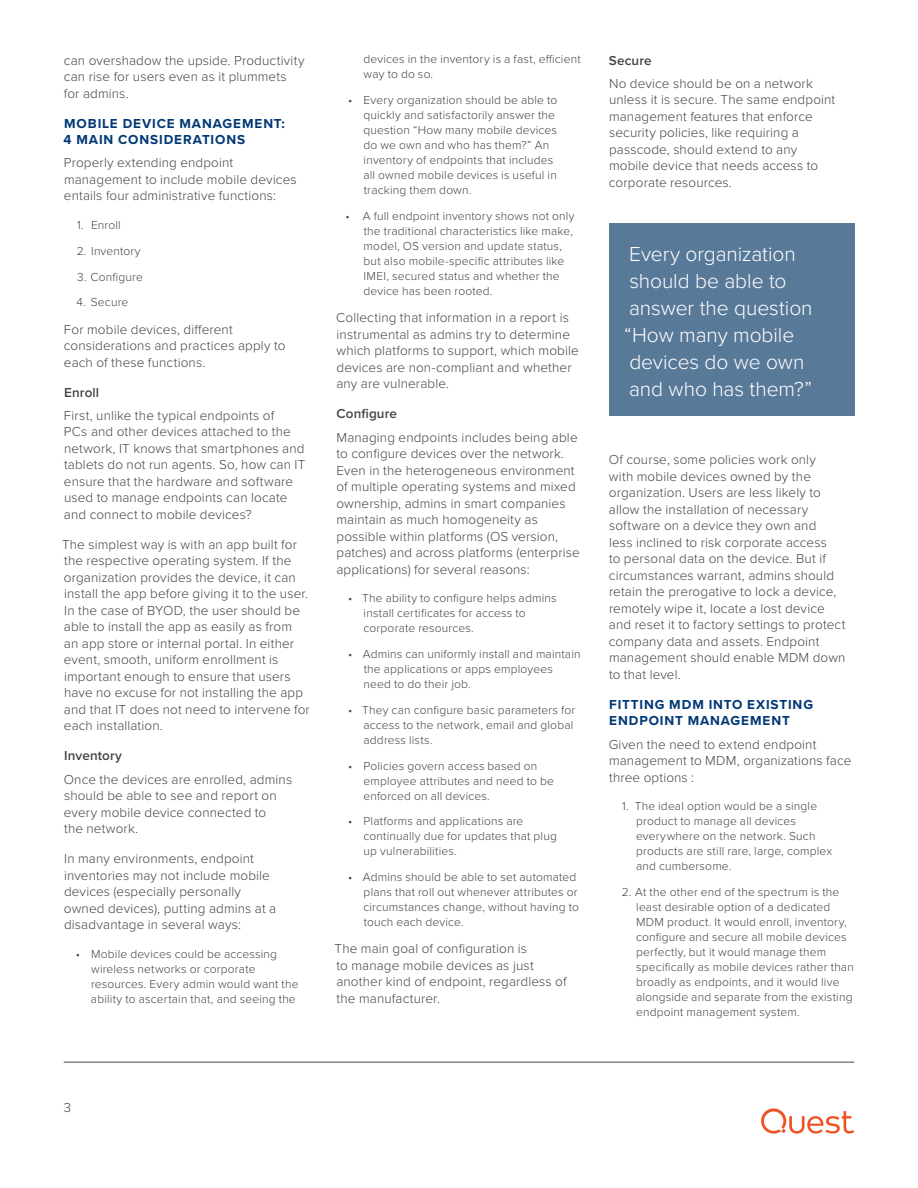
<style>
.page{position:relative;width:918px;height:1188px;background:#fff}
.page>*{position:absolute;margin:0;border:0;box-sizing:border-box;transform-origin:0 0}
.t1{font:300 21px/27px "Proxima Nova";letter-spacing:-.005em;color:#fff}
.t2{font:300 13.5px/16.5px "Proxima Nova";letter-spacing:.01em;color:#444}
.t3{font:700 13.5px/16.5px "Proxima Nova";letter-spacing:.065em;color:#003876}
.t4{font:600 13.5px "Proxima Nova";letter-spacing:.01em;color:#444}
.t5{font:300 12px/15px "Proxima Nova";letter-spacing:.015em;color:#444}
</style>
<div class="page">
<hr style="left:64px;top:1062px;width:790px;height:1px;background:#444">
<svg style="left:761px;top:1108px;width:93px;height:26px"></svg>
<div style="left:609px;top:224px;width:245px;height:192px;background:#597999"></div>
<p class="t2" style="left:64px;top:51px;width:242px">can overshadow the upside. Productivity can rise for users even as it plummets for admins.</p>
<p class="t3" style="left:64px;top:115px;width:223px">MOBILE DEVICE MANAGEMENT:<br>4 MAIN CONSIDERATIONS</p>
<p class="t2" style="left:64px;top:154px;width:234px">Properly extending endpoint management to include mobile devices entails four administrative functions:</p>
<p class="t5" style="left:77px;top:217px;width:45px">1. Enroll</p>
<p class="t5" style="left:77px;top:243px;width:65px">2. Inventory</p>
<p class="t5" style="left:77px;top:268px;width:67px">3. Configure</p>
<p class="t5" style="left:77px;top:294px;width:53px">4. Secure</p>
<p class="t2" style="left:64px;top:320px;width:223px">For mobile devices, different considerations and practices apply to each of these functions.</p>
<p class="t4" style="left:64px;top:382px;width:37px">Enroll</p>
<p class="t2" style="left:64px;top:406px;width:243px">First, unlike the typical endpoints of<br>PCs and other devices attached to the network, IT knows that smartphones and tablets do not run agents. So, how can IT ensure that the hardware and software used to manage endpoints can locate and connect to mobile devices?</p>
<p class="t2" style="left:62px;top:535px;width:249px">The simplest way is with an app built for the respective operating system. If the organization provides the device, it can install the app before giving it to the user.<br>In the case of BYOD, the user should be able to install the app as easily as from<br>an app store or internal portal. In either event, smooth, uniform enrollment is important enough to ensure that users have no excuse for not installing the app and that IT does not need to intervene for each installation.</p>
<p class="t4" style="left:64px;top:746px;width:59px">Inventory</p>
<p class="t2" style="left:64px;top:770px;width:230px">Once the devices are enrolled, admins should be able to see and report on every mobile device connected to<br>the network.</p>
<p class="t2" style="left:64px;top:850px;width:214px">In many environments, endpoint inventories may not include mobile devices (especially personally owned devices), putting admins at a disadvantage in several ways:</p>
<p class="t5" style="left:91px;top:946px;width:209px;text-indent:-15px">• Mobile devices could be accessing wireless networks or corporate resources. Every admin would want the ability to ascertain that, and seeing the</p>
<p class="t5" style="left:364px;top:51px;width:219px">devices in the inventory is a fast, efficient way to do so.</p>
<p class="t5" style="left:363px;top:92px;width:195px;text-indent:-15px">• Every organization should be able to quickly and satisfactorily answer the question “How many mobile devices do we own and who has them?” An inventory of endpoints that includes all owned mobile devices is useful in tracking them down.</p>
<p class="t5" style="left:364px;top:208px;width:212px;text-indent:-18px">• A full endpoint inventory shows not only the traditional characteristics like make, model, OS version and update status, but also mobile-specific attributes like IMEI, secured status and whether the device has been rooted.</p>
<p class="t2" style="left:336px;top:309px;width:244px">Collecting that information in a report is instrumental as admins try to determine which platforms to support, which mobile devices are non-compliant and whether any are vulnerable.</p>
<p class="t4" style="left:336px;top:404px;width:62px">Configure</p>
<p class="t2" style="left:336px;top:428px;width:245px">Managing endpoints includes being able to configure devices over the network.<br>Even in the heterogeneous environment of multiple operating systems and mixed ownership, admins in smart companies maintain as much homogeneity as possible within platforms (OS version, patches) and across platforms (enterprise applications) for several reasons:</p>
<p class="t5" style="left:364px;top:590px;width:195px;text-indent:-15px">• The ability to configure helps admins install certificates for access to corporate resources.</p>
<p class="t5" style="left:364px;top:646px;width:218px;text-indent:-15px">• Admins can uniformly install and maintain the applications or apps employees need to do their job.</p>
<p class="t5" style="left:363px;top:702px;width:213px;text-indent:-15px">• They can configure basic parameters for access to the network, email and global address lists.</p>
<p class="t5" style="left:364px;top:757px;width:192px;text-indent:-15px">• Policies govern access based on employee attributes and need to be enforced on all devices.</p>
<p class="t5" style="left:364px;top:813px;width:195px;text-indent:-15px">• Platforms and applications are continually due for updates that plug up vulnerabilities.</p>
<p class="t5" style="left:364px;top:869px;width:217px;text-indent:-15px">• Admins should be able to set automated plans that roll out whenever attributes or circumstances change, without having to touch each device.</p>
<p class="t2" style="left:335px;top:940px;width:234px">The main goal of configuration is<br>to manage mobile devices as just another kind of endpoint, regardless of the manufacturer.</p>
<p class="t4" style="left:609px;top:50px;width:44px">Secure</p>
<p class="t2" style="left:609px;top:75px;width:228px">No device should be on a network unless it is secure. The same endpoint management features that enforce security policies, like requiring a passcode, should extend to any mobile device that needs access to corporate resources.</p>
<h1 class="t1" style="left:624px;top:239px;width:190px">Every organization should be able to answer the question “How many mobile devices do we own and who has them?”</h1>
<p class="t2" style="left:609px;top:451px;width:238px">Of course, some policies work only<br>with mobile devices owned by the organization. Users are less likely to allow the installation of necessary software on a device they own and<br>less inclined to risk corporate access<br>to personal data on the device. But if circumstances warrant, admins should retain the prerogative to lock a device, remotely wipe it, locate a lost device and reset it to factory settings to protect company data and assets. Endpoint management should enable MDM down to that level.</p>
<p class="t3" style="left:609px;top:696px;width:205px">FITTING MDM INTO EXISTING<br>ENDPOINT MANAGEMENT</p>
<p class="t2" style="left:609px;top:735px;width:244px">Given the need to extend endpoint management to MDM, organizations face three options :</p>
<p class="t5" style="left:636px;top:798px;width:198px;text-indent:-14px">1. The ideal option would be a single product to manage all devices everywhere on the network. Such products are still rare, large, complex and cumbersome.</p>
<p class="t5" style="left:636px;top:884px;width:219px;text-indent:-14px">2. At the other end of the spectrum is the least desirable option of a dedicated MDM product. It would enroll, inventory, configure and secure all mobile devices perfectly, but it would manage them specifically as mobile devices rather than broadly as endpoints, and it would live alongside and separate from the existing endpoint management system.</p>
<p class="t2" style="left:64px;top:1099px;width:9px">3</p>
</div>
